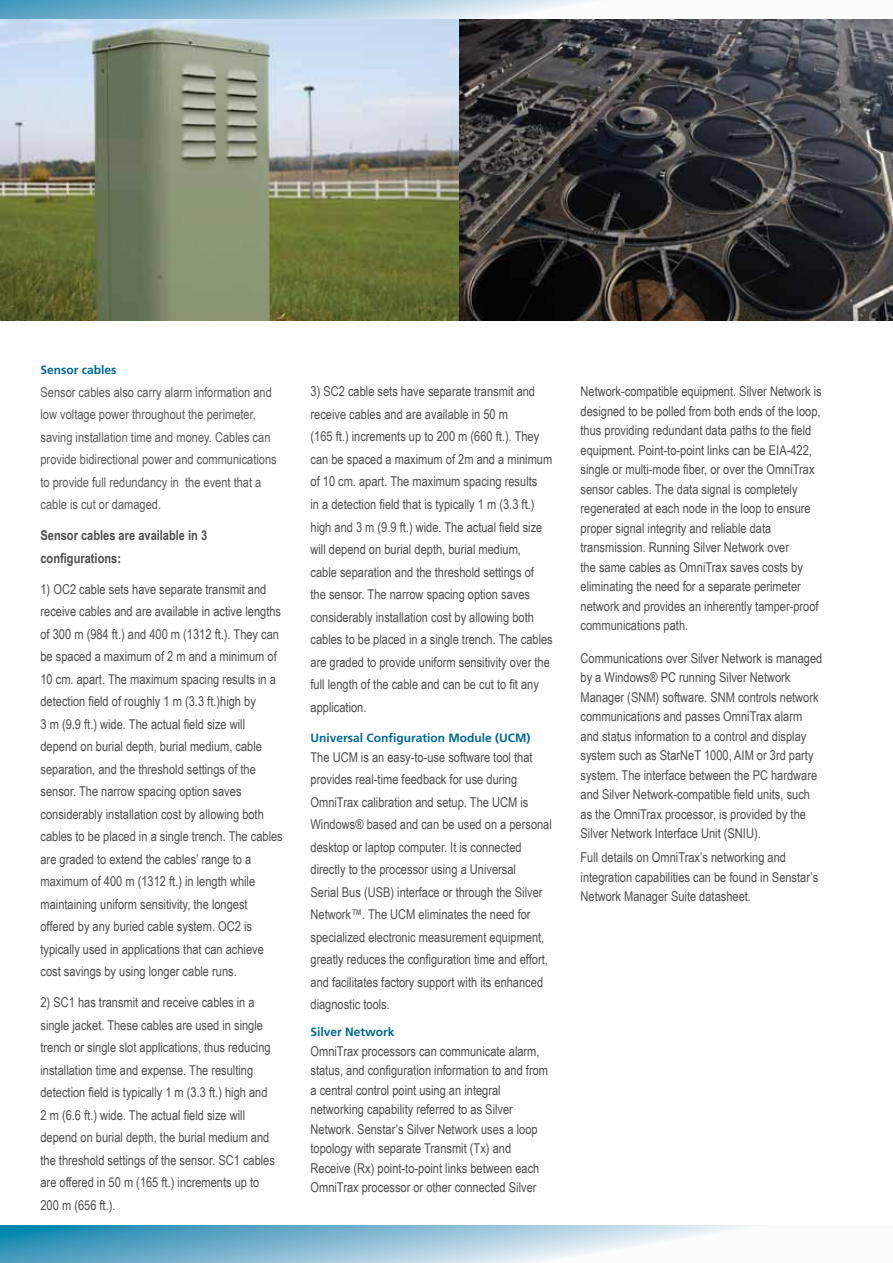
<style>
.page{position:relative;width:893px;height:1263px;background:#fff}
.page>*{position:absolute;margin:0;border:0;box-sizing:border-box;transform-origin:0 0}
.t1{font:13.5px/22.5px "Arial Narrow";color:#4e4c4d}
.t2{font:13.5px/22.5px "Arial Narrow";color:#58595b}
.t3{font:700 13.5px/22.5px "Arial Narrow";color:#4e4c4d}
.t4{font:700 12px "Frutiger";color:#006892}
</style>
<div class="page">
<svg style="left:0;top:0;width:605px;height:19px;background:#a3cadd"></svg>
<svg style="left:0;top:1225px;width:766px;height:38px"></svg>
<img style="left:0;top:19px;width:459px;height:301px">
<img style="left:459px;top:19px;width:434px;height:301px">
<p class="t4" style="left:40px;top:363px;width:78px">Sensor cables</p>
<p class="t2" style="left:41px;top:380px;width:238px">Sensor cables also carry alarm information and low voltage power throughout the perimeter, saving installation time and money. Cables can provide bidirectional power and communications to provide full redundancy in the event that a cable is cut or damaged.</p>
<p class="t3" style="left:41px;top:523px;width:168px">Sensor cables are available in 3 configurations:</p>
<p class="t1" style="left:41px;top:577px;width:244px">1) OC2 cable sets have separate transmit and receive cables and are available in active lengths of 300 m (984 ft.) and 400 m (1312 ft.). They can be spaced a maximum of 2 m and a minimum of 10 cm. apart. The maximum spacing results in a detection field of roughly 1 m (3.3 ft.)high by<br>3 m (9.9 ft.) wide. The actual field size will depend on burial depth, burial medium, cable separation, and the threshold settings of the sensor. The narrow spacing option saves considerably installation cost by allowing both cables to be placed in a single trench. The cables are graded to extend the cables’ range to a maximum of 400 m (1312 ft.) in length while maintaining uniform sensitivity, the longest offered by any buried cable system. OC2 is typically used in applications that can achieve cost savings by using longer cable runs.</p>
<p class="t1" style="left:41px;top:991px;width:236px">2) SC1 has transmit and receive cables in a single jacket. These cables are used in single trench or single slot applications, thus reducing installation time and expense. The resulting detection field is typically 1 m (3.3 ft.) high and 2 m (6.6 ft.) wide. The actual field size will depend on burial depth, the burial medium and the threshold settings of the sensor. SC1 cables are offered in 50 m (165 ft.) increments up to 200 m (656 ft.).</p>
<p class="t1" style="left:311px;top:380px;width:244px">3) SC2 cable sets have separate transmit and receive cables and are available in 50 m<br>(165 ft.) increments up to 200 m (660 ft.). They can be spaced a maximum of 2m and a minimum of 10 cm. apart. The maximum spacing results<br>in a detection field that is typically 1 m (3.3 ft.) high and 3 m (9.9 ft.) wide. The actual field size will depend on burial depth, burial medium,<br>cable separation and the threshold settings of<br>the sensor. The narrow spacing option saves considerably installation cost by allowing both cables to be placed in a single trench. The cables are graded to provide uniform sensitivity over the full length of the cable and can be cut to fit any application.</p>
<p class="t4" style="left:310px;top:731px;width:222px">Universal Configuration Module (UCM)</p>
<p class="t1" style="left:310px;top:745px;width:243px">The UCM is an easy-to-use software tool that provides real-time feedback for use during OmniTrax calibration and setup. The UCM is Windows® based and can be used on a personal desktop or laptop computer. It is connected directly to the processor using a Universal<br>Serial Bus (USB) interface or through the Silver Network™. The UCM eliminates the need for specialized electronic measurement equipment, greatly reduces the configuration time and effort, and facilitates factory support with its enhanced diagnostic tools.</p>
<p class="t4" style="left:310px;top:1025px;width:86px">Silver Network</p>
<p class="t1" style="left:310px;top:1040px;width:239px;line-height:19.5px">OmniTrax processors can communicate alarm, status, and configuration information to and from a central control point using an integral networking capability referred to as Silver Network. Senstar’s Silver Network uses a loop topology with separate Transmit (Tx) and Receive (Rx) point-to-point links between each OmniTrax processor or other connected Silver</p>
<p class="t1" style="left:580px;top:381px;width:243px;line-height:19.5px">Network-compatible equipment. Silver Network is designed to be polled from both ends of the loop, thus providing redundant data paths to the field equipment. Point-to-point links can be EIA-422, single or multi-mode fiber, or over the OmniTrax sensor cables. The data signal is completely regenerated at each node in the loop to ensure proper signal integrity and reliable data transmission. Running Silver Network over<br>the same cables as OmniTrax saves costs by eliminating the need for a separate perimeter network and provides an inherently tamper-proof communications path.</p>
<p class="t1" style="left:580px;top:648px;width:243px;line-height:19.5px">Communications over Silver Network is managed by a Windows® PC running Silver Network Manager (SNM) software. SNM controls network communications and passes OmniTrax alarm and status information to a control and display system such as StarNeT 1000, AIM or 3rd party system. The interface between the PC hardware and Silver Network-compatible field units, such as the OmniTrax processor, is provided by the Silver Network Interface Unit (SNIU).</p>
<p class="t1" style="left:580px;top:847px;width:239px;line-height:19.5px">Full details on OmniTrax’s networking and integration capabilities can be found in Senstar’s<br>Network Manager Suite datasheet.</p>
</div>
